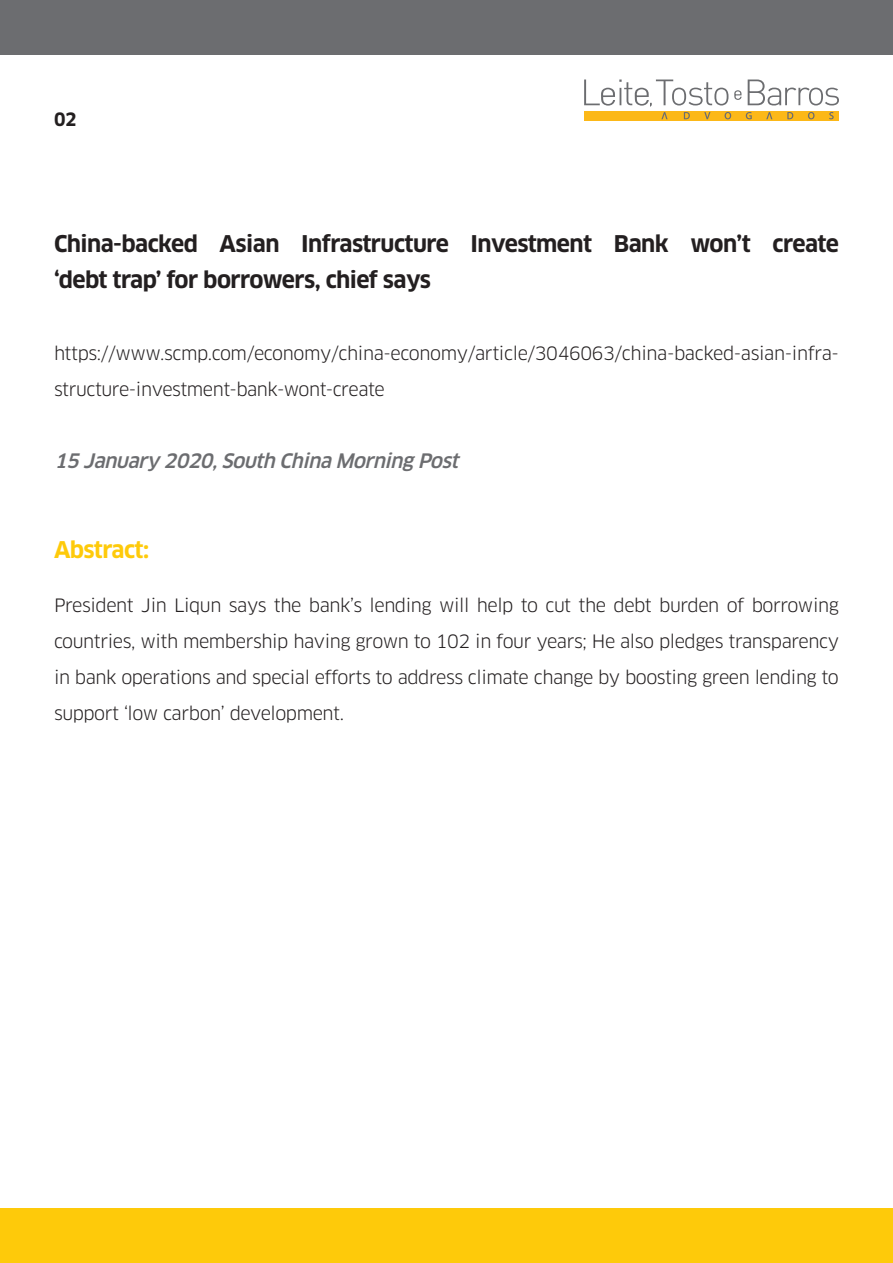
<style>
.page{position:relative;width:893px;height:1263px;background:#fff}
.page>*{position:absolute;margin:0;border:0;box-sizing:border-box;transform-origin:0 0}
.t1{font:700 22.5px/36px "Clan OT";letter-spacing:-.025em;color:#231f20}
.t2{font:700 22.5px "Clan OT";letter-spacing:-.025em;color:#feca0a}
.t3{font:italic 500 19.5px "Clan OT";color:#6c6d70}
.t4{font:18px/36px "Clan OT";letter-spacing:-.025em;color:#231f20}
.t5{font:700 18px "Clan OT";color:#231f20}
</style>
<div class="page">
<div style="left:0;top:1209px;width:893px;height:54px;background:#feca0a"></div>
<div style="left:0;top:0;width:893px;height:54px;background:#6c6d70"></div>
<div style="left:584px;top:111px;width:255px;height:10px;background:#fcb818"></div>
<svg style="left:584px;top:80px;width:255px;height:39px"></svg>
<p class="t5" style="left:54px;top:109px;width:24px">02</p>
<p class="t1" style="left:54px;top:226px;width:786px">China-backed Asian Infrastructure Investment Bank won’t create ‘debt trap’ for borrowers, chief says</p>
<p class="t4" style="left:54px;top:335px;width:786px">https://www.scmp.com/economy/china-economy/article/3046063/china-backed-asian-infra&shy;structure-investment-bank-wont-create</p>
<p class="t3" style="left:54px;top:449px;width:411px">15 January 2020,South ChinaMorningPost</p>
<p class="t2" style="left:54px;top:537px;width:97px">Abstract:</p>
<p class="t4" style="left:54px;top:587px;width:786px;text-align:justify">President Jin Liqun says the bank’s lending will help to cut the debt burden of borrowing countries, with membership having grown to 102 in four years; He also pledges transparency in bank operations and special efforts to address climate change by boosting green lending to support ‘low carbon’ development.</p>
</div>
